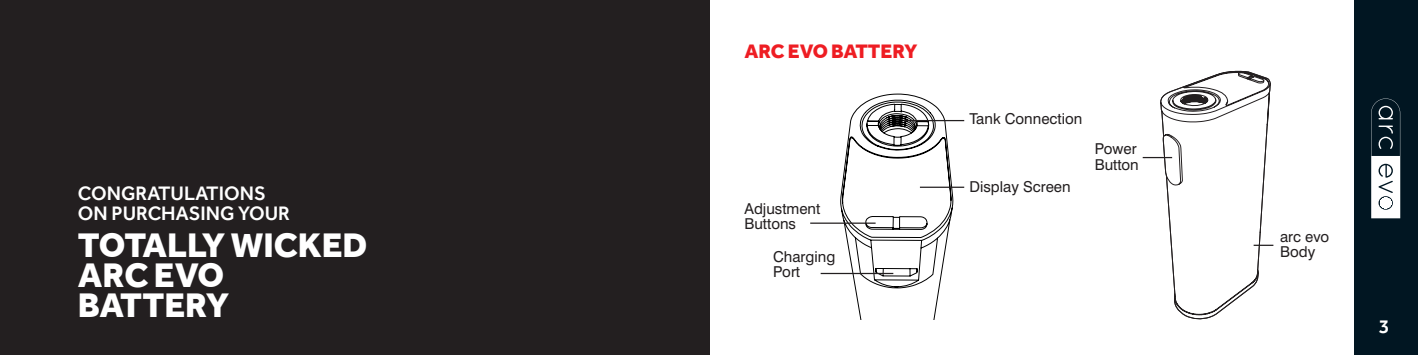
<style>
.page{position:relative;width:1418px;height:355px;background:#fff}
.page>*{position:absolute;margin:0;border:0;box-sizing:border-box;transform-origin:0 0}
.t1{font:800 35px "Effra";color:#fff}
.t2{font:500 20px "Effra";color:#fff}
.t3{font:800 20px "Effra";letter-spacing:-.005em;color:#ee1d23}
.t4{font:15px/15px "Swiss 721 BT";color:#231f20}
</style>
<div class="page">
<div style="left:1354px;top:0;width:63px;height:354px;background:#011622"></div>
<div style="left:0;top:0;width:709px;height:354px;background:#231f20"></div>
<svg style="left:1371px;top:98px;width:29px;height:120px"></svg>
<svg style="left:840px;top:93px;width:113px;height:226px"></svg>
<hr style="left:904px;top:120px;width:60px;height:1px;background:#231f20">
<hr style="left:919px;top:186px;width:45px;height:2px;background:#231f20">
<hr style="left:810px;top:222px;width:65px;height:1px;background:#231f20">
<hr style="left:820px;top:272px;width:73px;height:2px;background:#231f20">
<svg style="left:1160px;top:71px;width:110px;height:248px"></svg>
<svg style="left:1253px;top:244px;width:20px;height:1px"></svg>
<hr style="left:1142px;top:157px;width:30px;height:1px;background:#231f20">
<p class="t2" style="left:78px;top:181px;width:189px">CONGRATULATIONS</p>
<p class="t2" style="left:78px;top:201px;width:213px">ON PURCHASING YOUR</p>
<p class="t1" style="left:78px;top:223px;width:291px">TOTALLY WICKED</p>
<p class="t1" style="left:78px;top:253px;width:148px">ARC EVO</p>
<p class="t1" style="left:78px;top:283px;width:153px">BATTERY</p>
<p class="t3" style="left:744px;top:38px;width:175px">ARC EVO BATTERY</p>
<p class="t4" style="left:744px;top:201px;width:77px">Adjustment</p>
<p class="t4" style="left:744px;top:216px;width:53px">Buttons</p>
<p class="t4" style="left:773px;top:248px;width:64px">Charging<br>Port</p>
<p class="t4" style="left:969px;top:111px;width:114px">Tank Connection</p>
<p class="t4" style="left:969px;top:179px;width:103px">Display Screen</p>
<p class="t4" style="left:1094px;top:141px;width:46px">Power<br>Button</p>
<p class="t4" style="left:1279px;top:228px;width:51px">arc evo</p>
<p class="t4" style="left:1279px;top:243px;width:37px">Body</p>
<h2 class="t2" style="left:1378px;top:314px;width:12px">3</h2>
</div>
